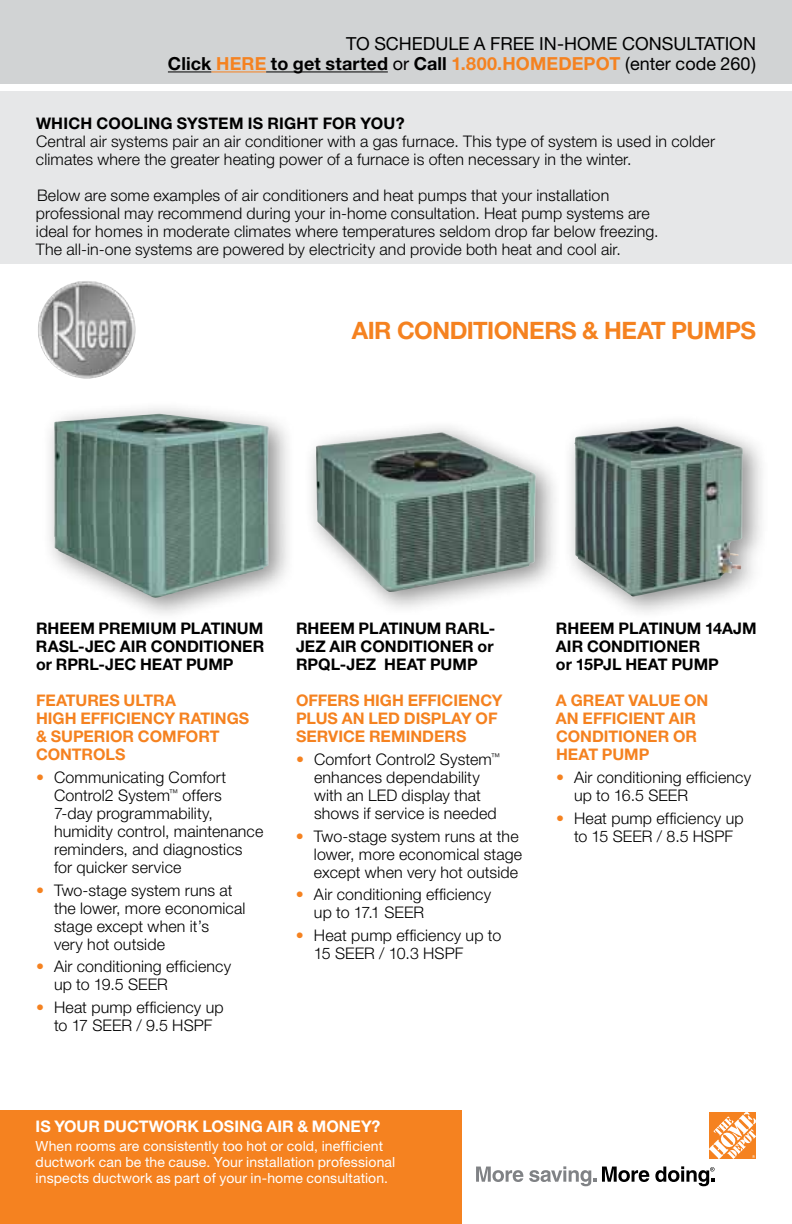
<style>
.page{position:relative;width:792px;height:1224px;background:#fff}
.page>*{position:absolute;margin:0;border:0;box-sizing:border-box;transform-origin:0 0}
.t1{font:700 24px "Helvetica Neue";letter-spacing:-.025em;color:#f58220}
.t2{font:700 18px "Helvetica Neue";letter-spacing:.005em;color:#000}
.t3{font:18px "Helvetica Neue";color:#000}
.t4{font:300 16px/18px "Helvetica Neue";letter-spacing:.01em;color:#000}
.t5{font:700 16px/18px "Helvetica Neue";color:#000}
.t6{font:700 16px/18px "Helvetica Neue";color:#f58220}
.t7{font:700 16px "Helvetica Neue";color:#fff}
.t8{font:700 16px/18px "Helvetica Neue";letter-spacing:.32em;color:#f58220}
.t9{font:14px/16px "Helvetica Neue";letter-spacing:.01em;color:#fff}
.s1{color:#f58220}
.s2{font-weight:400}
</style>
<div class="page">
<div style="left:0;top:0;width:792px;height:84px;background:#d1d3d4"></div>
<div style="left:0;top:91px;width:792px;height:172px;background:#e6e7e8"></div>
<div style="left:0;top:1110px;width:461px;height:114px;background:#f58220"></div>
<img style="left:38px;top:281px;width:98px;height:98px;border-radius:49px">
<div style="left:302px;top:417px;width:258px;height:198px;background:#000;opacity:.45"></div>
<img style="left:316px;top:432px;width:220px;height:160px">
<div style="left:40px;top:398px;width:255px;height:224px;background:#000;opacity:.45"></div>
<img style="left:54px;top:414px;width:104px;height:136px">
<div style="left:564px;top:411px;width:204px;height:209px;background:#000;opacity:.45"></div>
<img style="left:574px;top:426px;width:169px;height:171px">
<svg style="left:709px;top:1112px;width:47px;height:47px"></svg>
<svg style="left:476px;top:1167px;width:47px;height:15px"></svg>
<svg style="left:529px;top:1166px;width:67px;height:20px"></svg>
<svg style="left:602px;top:1167px;width:47px;height:15px"></svg>
<svg style="left:655px;top:1166px;width:60px;height:20px"></svg>
<hr style="left:168px;top:71px;width:43px;height:1px;background:#000">
<hr style="left:211px;top:71px;width:55px;height:1px;background:#f58220">
<hr style="left:266px;top:71px;width:122px;height:1px;background:#000">
<p class="t3" style="left:346px;top:33px;width:397px">to schedule a free in-home consultation</p>
<p class="t2" style="left:168px;top:53px;width:62px">CLICK <span class="s1">HERE</span></p>
<p class="t2" style="left:271px;top:53px;width:487px">TO GET STARTED <span class="s2">or</span> CALL <span class="s1">1.800.HOMEDEPOT</span> <span class="s2">(enter code 260)</span></p>
<p class="t5" style="left:36px;top:113px;width:27px">WHICH</p>
<p class="t5" style="left:97px;top:113px;width:12px">COOLING</p>
<p class="t5" style="left:177px;top:113px;width:12px">SYSTEM</p>
<p class="t5" style="left:248px;top:113px;width:31px">IS RIGHT</p>
<p class="t5" style="left:323px;top:113px;width:12px">FOR</p>
<p class="t5" style="left:361px;top:113px;width:46px">YOU?</p>
<p class="t4" style="left:36px;top:131px;width:681px">Central air systems pair an air conditioner with a gas furnace. This type of system is used in colder climates where the greater heating power of a furnace is often necessary in the winter.</p>
<p class="t4" style="left:36px;top:185px;width:624px">Below are some examples of air conditioners and heat pumps that your installation professional may recommend during your in-home consultation. Heat pump systems are ideal for homes in moderate climates where temperatures seldom drop far below freezing.<br>The all-in-one systems are powered by electricity and provide both heat and cool air.</p>
<h1 class="t1" style="left:352px;top:316px;width:15px">AIR</h1>
<h1 class="t1" style="left:397px;top:316px;width:18px">CON</h1>
<h1 class="t1" style="left:450px;top:316px;width:32px">DITIONERS</h1>
<h1 class="t1" style="left:582px;top:316px;width:38px">&amp; HEAT</h1>
<h1 class="t1" style="left:671px;top:316px;width:84px">PUMPS</h1>
<p class="t5" style="left:36px;top:619px;width:13px">RHEEM</p>
<p class="t5" style="left:99px;top:619px;width:11px">PREMI</p>
<p class="t5" style="left:150px;top:619px;width:41px">UM PLATIN</p>
<p class="t5" style="left:237px;top:619px;width:26px">UM</p>
<p class="t5" style="left:36px;top:637px;width:94px">RASL-JEC AIR</p>
<p class="t5" style="left:151px;top:637px;width:13px">CON</p>
<p class="t5" style="left:36px;top:637px;width:198px;text-indent:151px">DITIONER<br>OR RPRL-JEC HEAT PU MP</p>
<p class="t6" style="left:36px;top:691px;width:11px">FEAT</p>
<p class="t6" style="left:76px;top:691px;width:24px">URES</p>
<p class="t6" style="left:124px;top:691px;width:23px">ULTRA</p>
<p class="t6" style="left:36px;top:709px;width:11px">HIGH</p>
<p class="t6" style="left:80px;top:709px;width:11px">EFFICIENCY</p>
<p class="t6" style="left:179px;top:709px;width:11px">RATINGS</p>
<p class="t6" style="left:36px;top:727px;width:59px">&amp; SUPERIOR</p>
<p class="t6" style="left:138px;top:727px;width:13px">COMFORT</p>
<p class="t6" style="left:36px;top:745px;width:13px">CONTROLS</p>
<p class="t4" style="left:54px;top:768px;width:211px;text-indent:-18px"><span class="s1">•</span> Communicating Comfort<br>Control2 System<sup>™</sup> offers<br>7-day programmability, humidity control, maintenance reminders, and diagnostics for quicker service</p>
<p class="t4" style="left:54px;top:881px;width:193px;text-indent:-18px"><span class="s1">•</span> Two-stage system runs at the lower, more economical stage except when it’s<br>very hot outside</p>
<p class="t4" style="left:54px;top:957px;width:179px;text-indent:-18px"><span class="s1">•</span> Air conditioning efficiency up to 19.5 SEER</p>
<p class="t4" style="left:36px;top:998px;width:189px;text-align:center"><span class="s1">•</span> Heat pump efficiency up to 17 SEER / 9.5 HSPF</p>
<p class="t5" style="left:296px;top:619px;width:13px">RHEEM</p>
<p class="t5" style="left:359px;top:619px;width:11px">PLATIN</p>
<p class="t5" style="left:415px;top:619px;width:82px">UM RARL-</p>
<p class="t5" style="left:296px;top:637px;width:44px">JEZ AIR</p>
<p class="t5" style="left:361px;top:637px;width:13px">CON</p>
<p class="t5" style="left:397px;top:637px;width:22px">DITIONER</p>
<p class="t5" style="left:478px;top:637px;width:18px">OR</p>
<p class="t5" style="left:296px;top:655px;width:100px">RPQL-JEZ HEAT</p>
<p class="t5" style="left:430px;top:655px;width:49px">PUMP</p>
<p class="t6" style="left:296px;top:691px;width:12px">OFFERS</p>
<p class="t6" style="left:363px;top:691px;width:22px">HIGH</p>
<p class="t8" style="left:296px;top:691px;width:157px;text-indent:112px">EFFICIENCY<br>PLUSAN LED DISPLAY</p>
<p class="t6" style="left:476px;top:709px;width:12px">OF</p>
<p class="t6" style="left:296px;top:727px;width:11px">SERVICE</p>
<p class="t6" style="left:369px;top:727px;width:12px">REMIN</p>
<p class="t6" style="left:422px;top:727px;width:24px">DERS</p>
<p class="t4" style="left:314px;top:750px;width:188px;text-indent:-18px"><span class="s1">•</span> Comfort Control2 System<sup>™ </sup>enhances dependability with an LED display that shows if service is needed</p>
<p class="t4" style="left:314px;top:827px;width:210px;text-indent:-18px"><span class="s1">•</span> Two-stage system runs at the lower, more economical stage except when very hot outside</p>
<p class="t4" style="left:314px;top:885px;width:179px;text-indent:-18px"><span class="s1">•</span> Air conditioning efficiency up to 17.1 SEER</p>
<p class="t4" style="left:314px;top:926px;width:189px;text-indent:-18px"><span class="s1">•</span> Heat pump efficiency up to<br>15 SEER / 10.3 HSPF</p>
<p class="t5" style="left:556px;top:619px;width:13px">RHEEM</p>
<p class="t5" style="left:619px;top:619px;width:11px">PLATIN</p>
<p class="t5" style="left:675px;top:619px;width:81px">UM 14AJM</p>
<p class="t5" style="left:556px;top:637px;width:10px">AIR</p>
<p class="t5" style="left:587px;top:637px;width:13px">CON</p>
<p class="t5" style="left:556px;top:637px;width:90px;text-indent:67px">DITIONER<br>OR 15PJL HEAT</p>
<p class="t5" style="left:671px;top:655px;width:49px">PUMP</p>
<p class="t6" style="left:556px;top:691px;width:27px">A GREAT</p>
<p class="t6" style="left:629px;top:691px;width:81px">VALUE ON</p>
<p class="t6" style="left:556px;top:709px;width:37px">AN EFFICIENT</p>
<p class="t6" style="left:556px;top:709px;width:142px;text-indent:113px">AIR<br>CONDITIONER OR<br>HEAT</p>
<p class="t6" style="left:602px;top:745px;width:49px">PUMP</p>
<p class="t4" style="left:574px;top:768px;width:179px;text-indent:-18px"><span class="s1">•</span> Air conditioning efficiency up to 16.5 SEER</p>
<p class="t4" style="left:556px;top:809px;width:189px;text-align:center"><span class="s1">•</span> Heat pump efficiency up to 15 SEER / 8.5 HSPF</p>
<p class="t7" style="left:36px;top:1116px;width:105px">IS YOUR DUCTWOR</p>
<p class="t7" style="left:187px;top:1116px;width:26px">K LOSING</p>
<p class="t7" style="left:267px;top:1116px;width:10px">AIR</p>
<p class="t7" style="left:297px;top:1116px;width:28px">&amp; MONEY</p>
<p class="t7" style="left:371px;top:1116px;width:10px">?</p>
<p class="t9" style="left:36px;top:1138px;width:361px">When rooms are consistently too hot or cold, inefficient ductwork can be the cause. Your installation professional inspects ductwork as part of your in-home consultation.</p>
</div>
